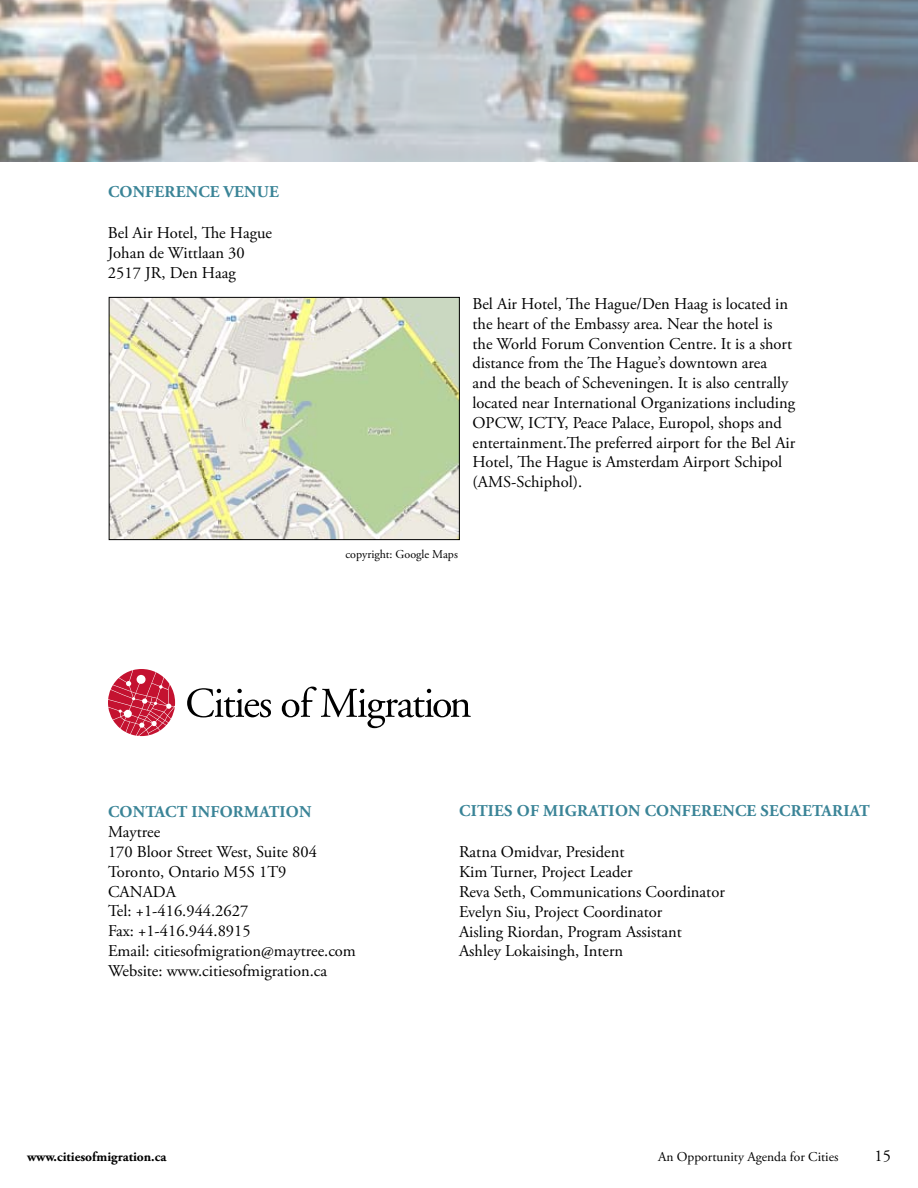
<style>
.page{position:relative;width:918px;height:1188px;background:#fff}
.page>*{position:absolute;margin:0;border:0;box-sizing:border-box;transform-origin:0 0}
.t1{font:16.5px/19.8px "Adobe Garamond Pro";color:#000}
.t2{font:700 16.5px "Adobe Garamond Pro";letter-spacing:.015em;color:#3a8497}
.t3{font:13.5px "Adobe Garamond Pro";color:#000}
.t4{font:700 13.5px "Adobe Garamond Pro";color:#000}
.t5{font:12px "Adobe Garamond Pro";color:#000}
</style>
<div class="page">
<img style="left:111px;top:299px;width:347px;height:239px">
<div style="left:109px;top:297px;width:351px;height:243px;border:1px solid #000"></div>
<img style="left:0;top:0;width:918px;height:162px">
<svg style="left:187px;top:688px;width:84px;height:29px"></svg>
<svg style="left:282px;top:687px;width:189px;height:41px"></svg>
<svg style="left:108px;top:669px;width:67px;height:67px"></svg>
<p class="t2" style="left:108px;top:182px;width:172px">CONFERENCE VENUE</p>
<p class="t1" style="left:108px;top:224px;width:166px">Bel Air Hotel, The Hague<br>Johan de Wittlaan 30<br>2517 JR, Den Haag</p>
<p class="t1" style="left:472px;top:294px;width:324px">Bel Air Hotel, The Hague/Den Haag is located in the heart of the Embassy area. Near the hotel is the World Forum Convention Centre. It is a short distance from the The Hague’s downtown area<br>and the beach of Scheveningen. It is also centrally located near International Organizations including OPCW, ICTY, Peace Palace, Europol, shops and entertainment.The preferred airport for the Bel Air Hotel, The Hague is Amsterdam Airport Schipol (AMS-Schiphol).</p>
<p class="t5" style="left:345px;top:547px;width:114px">copyright: Google Maps</p>
<p class="t2" style="left:108px;top:803px;width:205px">CONTACT INFORMATION</p>
<p class="t1" style="left:108px;top:823px;width:249px">Maytree<br>170 Bloor Street West, Suite 804<br>Toronto, Ontario M5S 1T9<br>CANADA<br>Tel: +1-416.944.2627<br>Fax: +1-416.944.8915<br>Email: citiesofmigration@maytree.com<br>Website: www.citiesofmigration.ca</p>
<p class="t2" style="left:459px;top:801px;width:412px">CITIES OF MIGRATION CONFERENCE SECRETARIAT</p>
<p class="t1" style="left:459px;top:843px;width:267px">Ratna Omidvar, President<br>Kim Turner, Project Leader<br>Reva Seth, Communications Coordinator<br>Evelyn Siu, Project Coordinator<br>Aisling Riordan, Program Assistant<br>Ashley Lokaisingh, Intern</p>
<p class="t4" style="left:27px;top:1149px;width:141px">WWW.CITIESOFMIGRATION.CA</p>
<p class="t3" style="left:658px;top:1149px;width:182px">An Opportunity Agenda for Cities</p>
<p class="t1" style="left:875px;top:1146px;width:18px">15</p>
</div>
